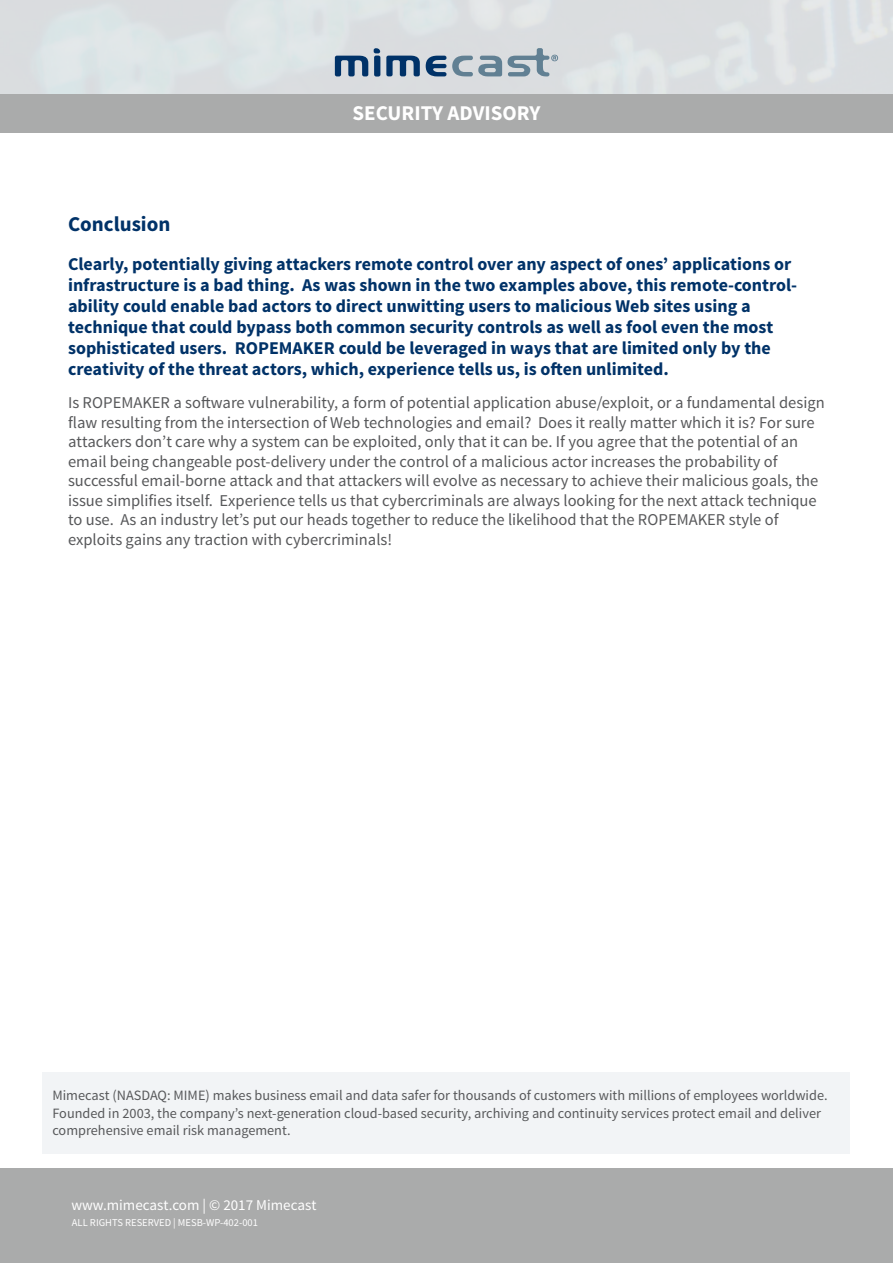
<style>
.page{position:relative;width:893px;height:1263px;background:#fff}
.page>*{position:absolute;margin:0;border:0;box-sizing:border-box;transform-origin:0 0}
.Page_Title{font:700 21px "Source Sans Pro";color:#fff}
.Intro{font:700 21px "Source Sans Pro";color:#003268}
.Subhead{font:700 18px/21px "Source Sans Pro";color:#003268}
.Subhead-2{font:16.5px/19.5px "Source Sans Pro";color:#57585a}
.t1{font:15px "Source Sans Pro";color:#fff}
.Main_Text{font:14.25px "Source Sans Pro";color:#57585a}
.t2{font:10.5px "Source Sans Pro";color:#fff}
</style>
<div class="page">
<div style="left:0;top:0;width:893px;height:106px;background:#dbdee1"></div>
<svg style="left:335px;top:56px;width:33px;height:20px"></svg>
<svg style="left:426px;top:56px;width:20px;height:20px"></svg>
<svg style="left:452px;top:56px;width:50px;height:20px"></svg>
<svg style="left:374px;top:48px;width:6px;height:29px"></svg>
<svg style="left:386px;top:56px;width:34px;height:20px"></svg>
<svg style="left:508px;top:48px;width:50px;height:28px"></svg>
<div style="left:0;top:94px;width:893px;height:39px;background:#aaabab"></div>
<div style="left:43px;top:1073px;width:807px;height:81px;background:#f2f4f6"></div>
<div style="left:0;top:1168px;width:893px;height:95px;background:#aaabab"></div>
<p class="Page_Title" style="left:353px;top:99px;width:189px">SECURITY ADVISORY</p>
<p class="Intro" style="left:68px;top:211px;width:104px">Conclusion</p>
<p class="Subhead" style="left:68px;top:254px;width:731px">Clearly, potentially giving attackers remote control over any aspect of ones’ applications or infrastructure is a bad thing. As was shown in the two examples above, this remote-control&shy;ability could enable bad actors to direct unwitting users to malicious Web sites using a technique that could bypass both common security controls as well as fool even the most sophisticated users. ROPEMAKER could be leveraged in ways that are limited only by the creativity of the threat actors, which, experience tells us, is often unlimited.</p>
<p class="Subhead-2" style="left:68px;top:393px;width:758px">Is ROPEMAKER a software vulnerability, a form of potential application abuse/exploit, or a fundamental design flaw resulting from the intersection of Web technologies and email? Does it really matter which it is? For sure attackers don’t care why a system can be exploited, only that it can be. If you agree that the potential of an email being changeable post-delivery under the control of a malicious actor increases the probability of successful email-borne attack and that attackers will evolve as necessary to achieve their malicious goals, the issue simplifies itself. Experience tells us that cybercriminals are always looking for the next attack technique to use. As an industry let’s put our heads together to reduce the likelihood that the ROPEMAKER style of exploits gains any traction with cybercriminals!</p>
<p class="Main_Text" style="left:52px;top:1087px;width:777px">Mimecast (NASDAQ: MIME) makes business email and data safer for thousands of customers with millions of employees worldwide.</p>
<p class="Main_Text" style="left:52px;top:1104px;width:770px">Founded in 2003, the company’s next-generation cloud-based security, archiving and continuity services protect email and deliver</p>
<p class="Main_Text" style="left:52px;top:1121px;width:240px">comprehensive email risk management.</p>
<p class="t1" style="left:71px;top:1195px;width:246px">www.mimecast.com | © 2017 Mimecast</p>
<p class="t2" style="left:72px;top:1216px;width:188px">ALL RIGHTS RESERVED | MESB-WP-402-001</p>
</div>
